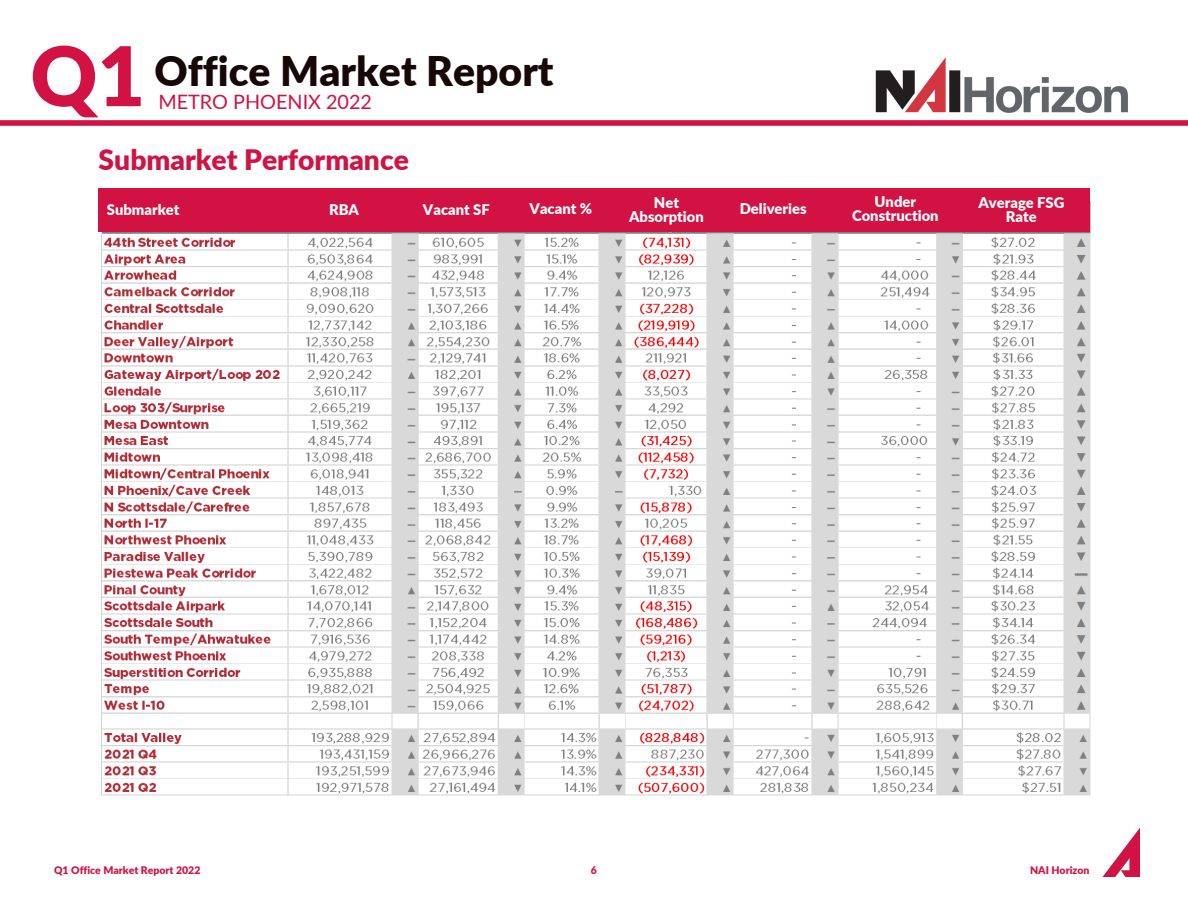
<style>
.page{position:relative;width:1188px;height:918px;background:#fff}
.page>*{position:absolute;margin:0;border:0;box-sizing:border-box;transform-origin:0 0}
.t1{font:900 40.95px "Lato";color:#170707}
.t2{font:900 28.2px "Lato";color:#d11242}
.t3{font:19.8px "Lato";color:#d11242}
.t4{font:900 14.7px/14.7px "Lato";color:#fff;text-align:center}
.t5{font:900 10.5px "Lato";color:#d11242}
.s1{font-size:82.2px;color:#d11242}
</style>
<div class="page">
<div style="left:0;top:120px;width:1188px;height:6px;background:#d11242"></div>
<img style="left:875px;top:58px;width:253px;height:55px">
<img style="left:101px;top:232px;width:989px;height:563px">
<div style="left:99px;top:188px;width:991px;height:44px;background:#d11242"></div>
<img style="left:1102px;top:829px;width:38px;height:48px">
<h1 class="t1" style="left:30px;top:45px;width:525px"><span class="s1">Q1</span> Office Market Report</h1>
<h3 class="t3" style="left:158px;top:89px;width:215px">METRO PHOENIX 2022</h3>
<h2 class="t2" style="left:99px;top:142px;width:312px">Submarket Performance</h2>
<p class="t4" style="left:107px;top:202px;width:74px">Submarket</p>
<p class="t4" style="left:329px;top:202px;width:32px">RBA</p>
<p class="t4" style="left:423px;top:202px;width:68px">Vacant SF</p>
<p class="t4" style="left:530px;top:201px;width:64px">Vacant %</p>
<p class="t4" style="left:629px;top:195px;width:76px">Net<br>Absorption</p>
<p class="t4" style="left:852px;top:194px;width:88px">Under<br>Construction</p>
<p class="t4" style="left:978px;top:195px;width:88px">Average FSG<br>Rate</p>
<p class="t4" style="left:740px;top:201px;width:68px">Deliveries</p>
<p class="t5" style="left:54px;top:864px;width:148px">Q1 Office Market Report 2022</p>
<p class="t5" style="left:591px;top:864px;width:8px">6</p>
<p class="t5" style="left:1030px;top:864px;width:61px">NAI Horizon</p>
</div>
